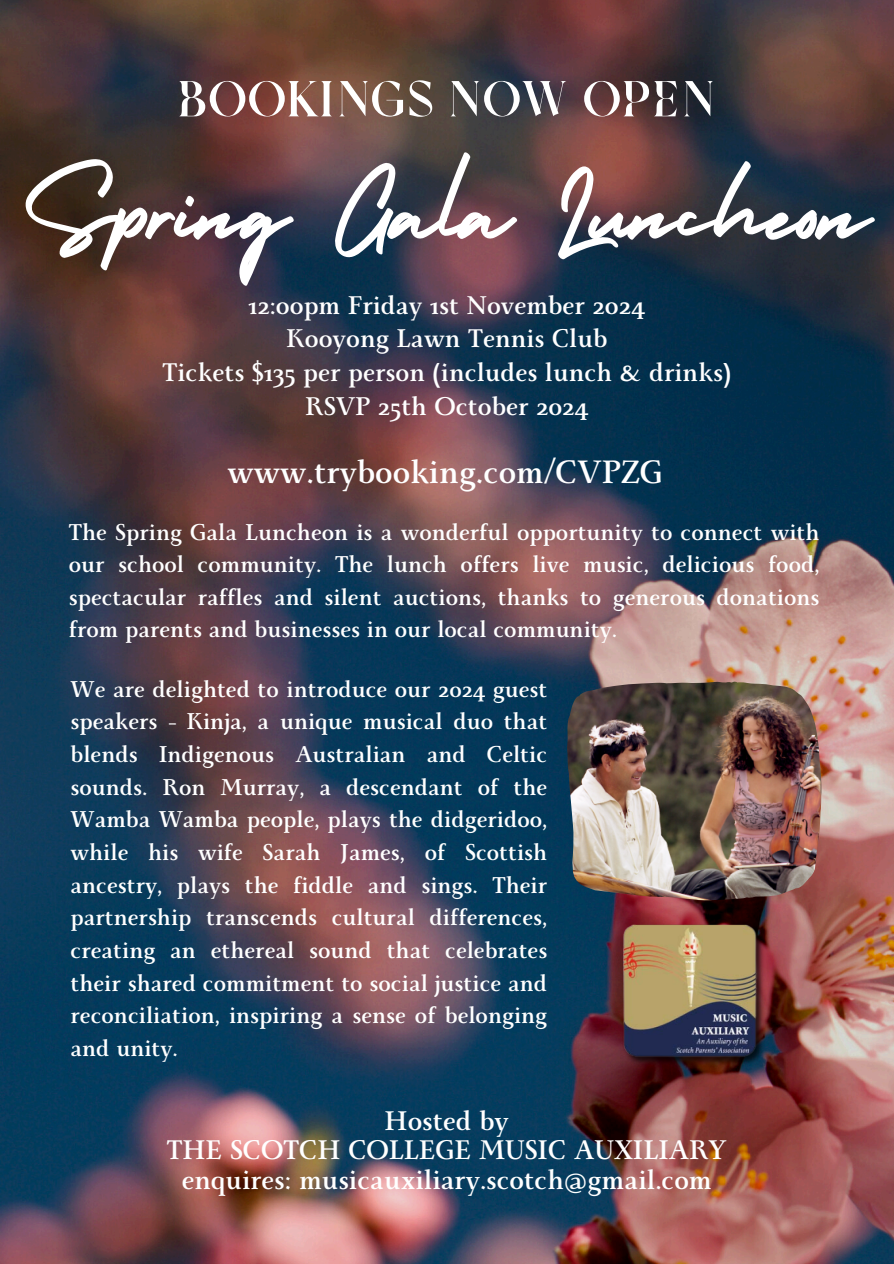
<style>
.page{position:relative;width:894px;height:1264px;background:#fff}
.page>*{position:absolute;margin:0;border:0;box-sizing:border-box;transform-origin:0 0}
.t1{font:120px "Holiday";letter-spacing:-.015em;color:#fff}
.t2{font:700 72px "Frunchy Serif";color:#fff}
.t3{font:700 36px "Monterchi Serif";color:#fff}
.t4{font:700 30px/29.2px "Monterchi Serif";color:#fff;text-align:center}
.t5{font:700 28.5px/33.8px "Monterchi Serif";color:#fff;text-align:center}
.t6{font:700 25.5px/32.7px "Monterchi Serif";color:#fff;text-align:justify}
</style>
<div class="page">
<img style="left:0;top:0;width:893px;height:1263px">
<img style="left:620px;top:923px;width:147px;height:145px">
<img style="left:567px;top:681px;width:253px;height:219px">
<h3 class="t2" style="left:178px;top:66px;width:538px">BOOKINGS NOW OPEN</h3>
<h4 class="t1" style="left:22px;top:119px;width:850px">Spring Gala Luncheon</h4>
<p class="t5" style="left:162px;top:292px;width:570px">12:00pm Friday 1st November 2024<br>Kooyong Lawn Tennis Club<br>Tickets $135 per person (includes lunch &amp; drinks)<br>RSVP 25th October 2024</p>
<p class="t3" style="left:227px;top:454px;width:436px">www.trybooking.com/CVPZG</p>
<p class="t6" style="left:69px;top:519px;width:752px">The Spring Gala Luncheon is a wonderful opportunity to connect with our school community. The lunch offers live music, delicious food, spectacular raffles and silent auctions, thanks to generous donations from parents and businesses in our local community.</p>
<p class="t6" style="left:71px;top:676px;width:478px">We are delighted to introduce our 2024 guest speakers - Kinja, a unique musical duo that blends Indigenous Australian and Celtic sounds. Ron Murray, a descendant of the Wamba Wamba people, plays the didgeridoo, while his wife Sarah James, of Scottish ancestry, plays the fiddle and sings. Their partnership transcends cultural differences, creating an ethereal sound that celebrates their shared commitment to social justice and reconciliation, inspiring a sense of belonging and unity.</p>
<p class="t4" style="left:167px;top:1110px;width:561px">Hosted by<br>THE SCOTCH COLLEGE MUSIC AUXILIARY enquires: musicauxiliary.scotch@gmail.com</p>
</div>
